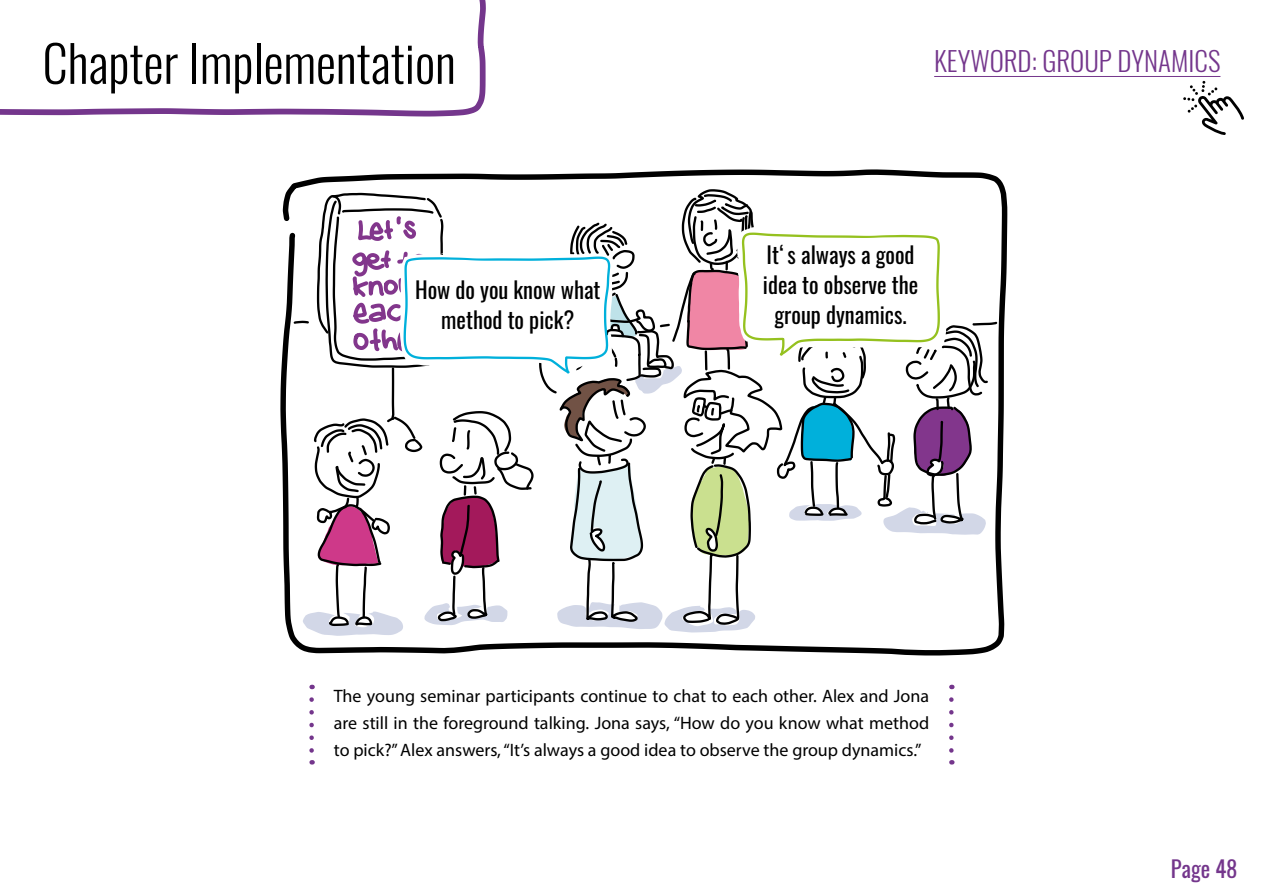
<style>
.page{position:relative;width:1263px;height:893px;background:#fff}
.page>*{position:absolute;margin:0;border:0;box-sizing:border-box;transform-origin:0 0}
.Kapitel{font:300 50.4px "Oswald";color:#000}
.Stichwort{font:300 27px "Oswald";color:#74368c}
.t1{font:22.5px/30px "Oswald";color:#000;text-align:center}
.t2{font:22.5px "Oswald";color:#74368c}
.Text{font:18px/27px "Myriad Pro";color:#000;text-align:justify}
</style>
<div class="page">
<svg style="left:0;top:0;width:486px;height:117px"></svg>
<svg style="left:1183px;top:81px;width:61px;height:54px"></svg>
<hr style="left:934px;top:76px;width:286px;height:1px;background:#74368c">
<svg style="left:309px;top:699px;width:5px;height:66px"></svg>
<svg style="left:949px;top:699px;width:5px;height:66px"></svg>
<svg style="left:280px;top:169px;width:728px;height:477px"></svg>
<svg style="left:292px;top:188px;width:707px;height:502px"></svg>
<h1 class="Kapitel" style="left:43px;top:30px;width:415px">Chapter Implementation</h1>
<p class="t1" style="left:415px;top:275px;width:187px">How do you know what method to pick?</p>
<h2 class="Stichwort" style="left:934px;top:43px;width:288px">KEYWORD: GROUP DYNAMICS</h2>
<p class="t1" style="left:763px;top:240px;width:157px">It‘s always a good idea to observe the group dynamics.</p>
<p class="Text" style="left:334px;top:682px;width:597px">The young seminar participants continue to chat to each other. Alex and Jona are still in the foreground talking. Jona says, “How do you know what method to pick?” Alex answers, “It’s always a good idea to observe the group dynamics.”</p>
<p class="t2" style="left:1171px;top:854px;width:68px">Page 48</p>
</div>
